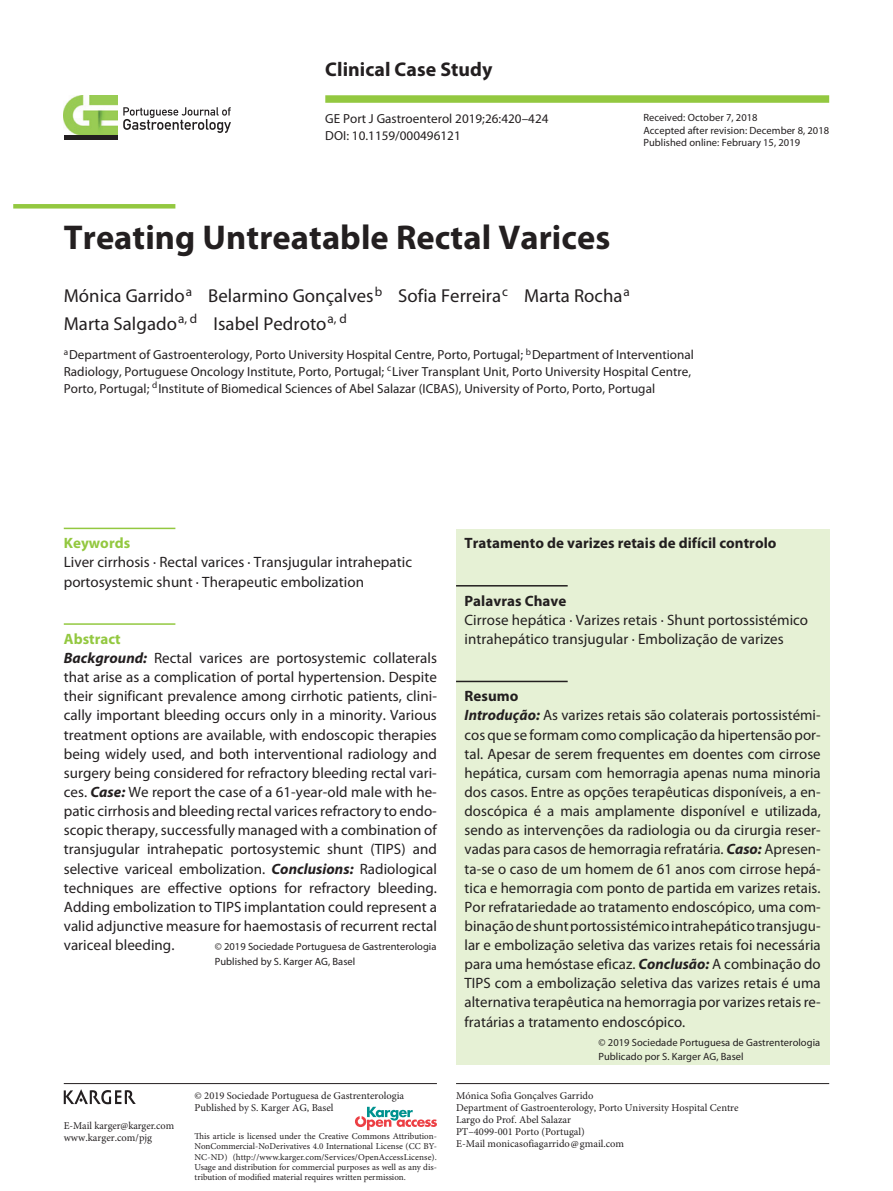
<style>
.page{position:relative;width:893px;height:1191px;background:#fff}
.page>*{position:absolute;margin:0;border:0;box-sizing:border-box;transform-origin:0 0}
.t1{font:700 34.5px "Myriad Pro";letter-spacing:.005em;color:#231f20}
.t2{font:700 19.8px "Myriad Pro";letter-spacing:.005em;color:#231f20}
.t3{font:18.75px/27px "Myriad Pro";letter-spacing:.005em;color:#231f20}
.t4{font:15px/19.2px "Myriad Pro";letter-spacing:.005em;color:#231f20}
.t5{font:700 15px "Myriad Pro";letter-spacing:.005em;color:#231f20}
.t6{font:700 15px "Myriad Pro";letter-spacing:.005em;color:#93c840}
.t7{font:13.2px/16.8px "Myriad Pro";letter-spacing:.005em;color:#231f20}
.t8{font:10.5px/12px "Minion Pro";color:#231f20}
.t9{font:10.5px/12.8px "Myriad Pro";letter-spacing:.005em;color:#231f20}
.t10{font:9px/10.2px "Minion Pro";color:#231f20;text-align:justify}
.s1{font-weight:700;color:#93c840}
.s2{font-weight:700;font-style:italic}
.s3{font-weight:700}
</style>
<div class="page">
<hr style="left:64px;top:1083px;width:373px;height:1px;background:#231f20">
<div style="left:325px;top:95px;width:504px;height:8px;background:#93c840"></div>
<hr style="left:456px;top:1083px;width:373px;height:1px;background:#231f20">
<div style="left:456px;top:529px;width:373px;height:535px;background:#e6f1d5"></div>
<hr style="left:13px;top:204px;width:162px;height:4px;background:#93c840">
<svg style="left:123px;top:107px;width:108px;height:26px"></svg>
<img style="left:64px;top:95px;width:54px;height:40px">
<hr style="left:64px;top:135px;width:54px;height:4px;background:#231f20">
<hr style="left:64px;top:527px;width:111px;height:2px;background:#93c840">
<hr style="left:64px;top:623px;width:111px;height:2px;background:#93c840">
<hr style="left:456px;top:585px;width:112px;height:1px;background:#231f20">
<hr style="left:456px;top:680px;width:112px;height:2px;background:#231f20">
<svg style="left:355px;top:1106px;width:82px;height:24px"></svg>
<img style="left:64px;top:1089px;width:71px;height:16px">
<h2 class="t2" style="left:325px;top:58px;width:169px">Clinical Case Study</h2>
<p class="t7" style="left:325px;top:110px;width:225px">GE Port J Gastroenterol 2019;26:420–424</p>
<p class="t7" style="left:325px;top:127px;width:137px">DOI: 10.1159/000496121</p>
<p class="t9" style="left:643px;top:111px;width:187px">Received: October 7, 2018<br>Accepted after revision: December 8, 2018<br>Published online: February 15, 2019</p>
<h1 class="t1" style="left:64px;top:218px;width:548px">Treating Untreatable Rectal Varices</h1>
<p class="t3" style="left:64px;top:283px;width:568px">Mónica Garrido<sup>a</sup> Belarmino Gonçalves<sup>b</sup> Sofia Ferreira<sup>c</sup> Marta Rocha<sup>a<br></sup>Marta Salgado<sup>a,</sup> <sup>d</sup> Isabel Pedroto<sup>a,</sup> <sup>d</sup></p>
<p class="t7" style="left:64px;top:346px;width:632px"><sup>a</sup>Department of Gastroenterology, Porto University Hospital Centre, Porto, Portugal; <sup>b</sup>Department of Interventional<br>Radiology, Portuguese Oncology Institute, Porto, Portugal; <sup>c</sup>Liver Transplant Unit, Porto University Hospital Centre,<br>Porto, Portugal; <sup>d</sup>Institute of Biomedical Sciences of Abel Salazar (ICBAS), University of Porto, Porto, Portugal</p>
<p class="t6" style="left:64px;top:535px;width:68px">Keywords</p>
<p class="t4" style="left:64px;top:553px;width:350px">Liver cirrhosis · Rectal varices · Transjugular intrahepatic portosystemic shunt · Therapeutic embolization</p>
<p class="t4" style="left:64px;top:629px;width:375px"><span class="s1">Abstract<br></span><span class="s2">Background:</span> Rectal varices are portosystemic collaterals that arise as a complication of portal hypertension. Despite their significant prevalence among cirrhotic patients, clini&shy;cally important bleeding occurs only in a minority. Various treatment options are available, with endoscopic therapies being widely used, and both interventional radiology and surgery being considered for refractory bleeding rectal vari&shy;ces. <span class="s2">Case:</span> We report the case of a 61-year-old male with he&shy;patic cirrhosis and bleeding rectal varices refractory to endo&shy;scopic therapy, successfully managed with a combination of transjugular intrahepatic portosystemic shunt (TIPS) and selective variceal embolization. <span class="s2">Conclusions:</span> Radiological techniques are effective options for refractory bleeding.<br>Adding embolization to TIPS implantation could represent a valid adjunctive measure for haemostasis of recurrent rectal variceal bleeding.</p>
<p class="t9" style="left:215px;top:939px;width:223px;line-height:14.7px">© 2019 Sociedade Portuguesa de Gastrenterologia<br>Published by S. Karger AG, Basel</p>
<p class="t8" style="left:64px;top:1119px;width:112px;line-height:12.8px">E-Mail karger@karger.com www.karger.com/pjg</p>
<p class="t8" style="left:195px;top:1089px;width:211px">© 2019 Sociedade Portuguesa de Gastrenterologia<br>Published by S. Karger AG, Basel</p>
<p class="t10" style="left:195px;top:1131px;width:244px">This article is licensed under the Creative Commons Attribution-NonCommercial-NoDerivatives 4.0 International License (CC BY-NC-ND) (http://www.karger.com/Services/OpenAccessLicense).<br>Usage and distribution for commercial purposes as well as any dis&shy;tribution of modified material requires written permission.</p>
<p class="t5" style="left:465px;top:535px;width:313px">Tratamento de varizes retais de difícil controlo</p>
<p class="t5" style="left:465px;top:592px;width:103px">Palavras Chave</p>
<p class="t4" style="left:465px;top:610px;width:345px">Cirrose hepática · Varizes retais · Shunt portossistémico intrahepático transjugular · Embolização de varizes</p>
<p class="t4" style="left:465px;top:687px;width:358px"><span class="s3">Resumo<br></span><span class="s2">Introdução:</span> As varizes retais são colaterais portossistémi&shy;cos que se formam como complicação da hipertensão por&shy;tal. Apesar de serem frequentes em doentes com cirrose hepática, cursam com hemorragia apenas numa minoria dos casos. Entre as opções terapêuticas disponíveis, a en&shy;doscópica é a mais amplamente disponível e utilizada, sendo as intervenções da radiologia ou da cirurgia reser&shy;vadas para casos de hemorragia refratária. <span class="s2">Caso:</span> Apresen&shy;ta-se o caso de um homem de 61 anos com cirrose hepá&shy;tica e hemorragia com ponto de partida em varizes retais.<br>Por refratariedade ao tratamento endoscópico, uma com&shy;binação de shunt portossistémico intrahepático transjugu&shy;lar e embolização seletiva das varizes retais foi necessária para uma hemóstase eficaz. <span class="s2">Conclusão:</span> A combinação do TIPS com a embolização seletiva das varizes retais é uma alternativa terapêutica na hemorragia por varizes retais re&shy;fratárias a tratamento endoscópico.</p>
<p class="t9" style="left:598px;top:1035px;width:223px;line-height:14.7px">© 2019 Sociedade Portuguesa de Gastrenterologia<br>Publicado por S. Karger AG, Basel</p>
<p class="t8" style="left:456px;top:1089px;width:284px">Mónica Sofia Gonçalves Garrido<br>Department of Gastroenterology, Porto University Hospital Centre Largo do Prof. Abel Salazar<br>PT–4099-001 Porto (Portugal)<br>E-Mail monicasofiagarrido@gmail.com</p>
</div>
